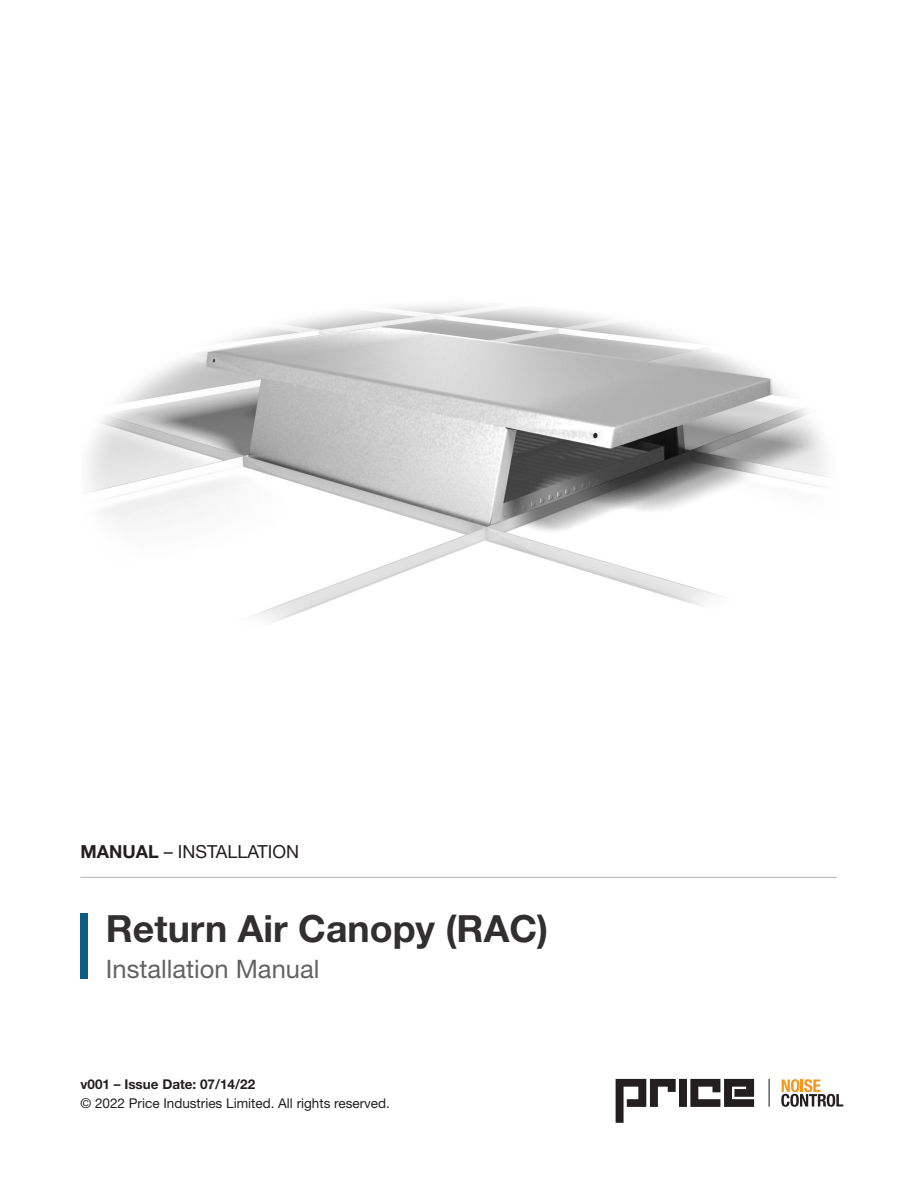
<style>
.page{position:relative;width:918px;height:1188px;background:#fff}
.page>*{position:absolute;margin:0;border:0;box-sizing:border-box;transform-origin:0 0}
.t1{font:700 37.5px "Helvetica Neue LT Std";color:#312f30}
.t2{font:25.5px "Helvetica Neue LT Std";color:#636366}
.t3{font:18px "Helvetica Neue LT Std";color:#231f20}
.t4{font:13.5px "Helvetica Neue LT Std";color:#231f20}
.t5{font:700 13.5px "Helvetica Neue LT Std";color:#231f20}
.s1{font-weight:700}
.s2{font-stretch:condensed}
</style>
<div class="page">
<div style="left:81px;top:914px;width:7px;height:66px;background:#0c5b83"></div>
<hr style="left:81px;top:877px;width:756px;height:1px;background:#b2b3b7">
<img style="left:88px;top:305px;width:740px;height:317px">
<svg style="left:769px;top:1079px;width:1px;height:28px"></svg>
<svg style="left:616px;top:1079px;width:60px;height:44px"></svg>
<div style="left:679px;top:1079px;width:8px;height:28px;background:#231f20"></div>
<svg style="left:690px;top:1079px;width:64px;height:28px"></svg>
<svg style="left:781px;top:1079px;width:62px;height:28px"></svg>
<p class="t3" style="left:81px;top:841px;width:220px"><span class="s1">MANUAL</span> – INSTALLATION</p>
<p class="t1" style="left:106px;top:905px;width:444px">Return Air Canopy (RAC)</p>
<p class="t2" style="left:106px;top:953px;width:215px">Installation Manual</p>
<p class="t5" style="left:81px;top:1075px;width:176px">v001 <span class="s2">–</span> Issue Date: 07/14/22</p>
<p class="t4" style="left:81px;top:1095px;width:311px">© 2022 Price Industries Limited. All rights reserved.</p>
</div>
